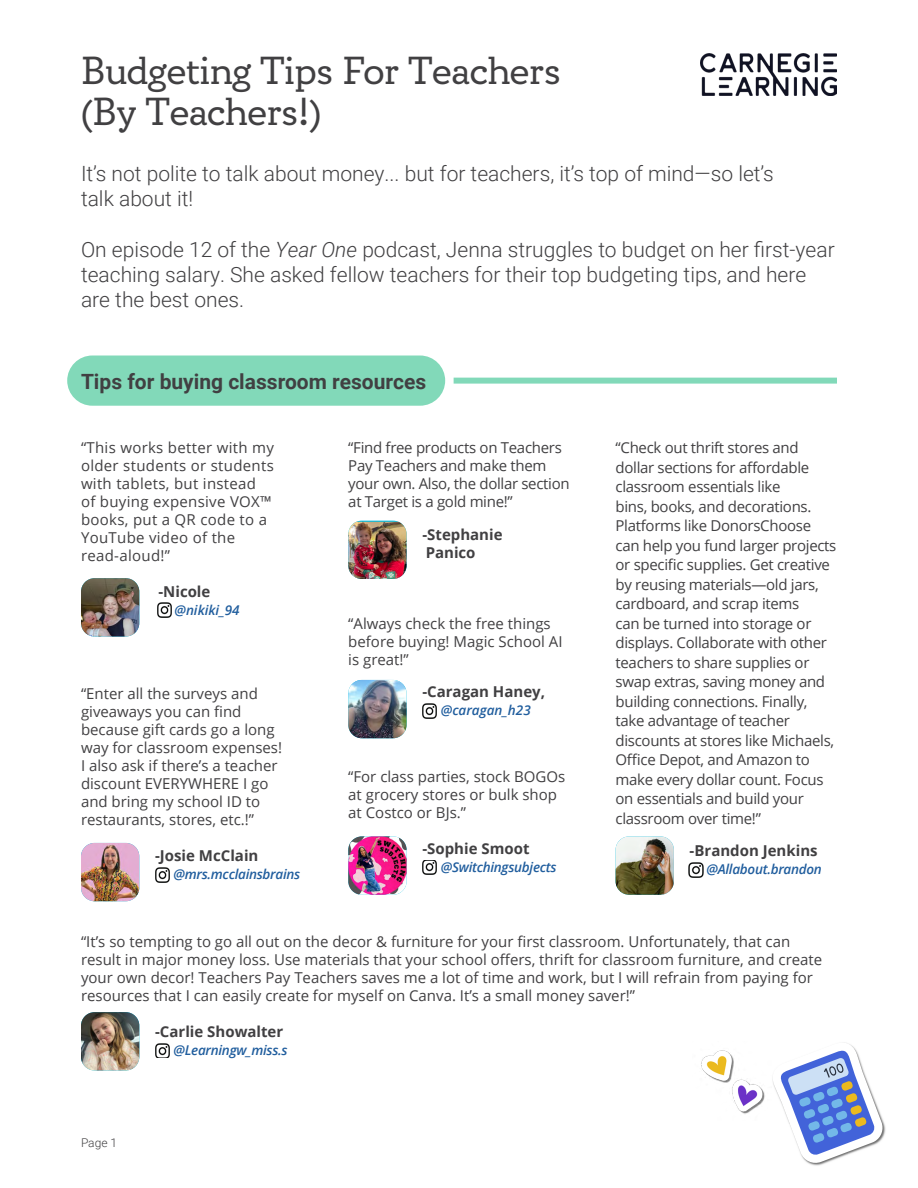
<style>
.page{position:relative;width:918px;height:1188px;background:#fff}
.page>*{position:absolute;margin:0;border:0;box-sizing:border-box;transform-origin:0 0}
.t1{font:39px/40.5px "Circe Slab A";color:#414042}
.t2{font:300 21px/25.2px "Roboto";color:#414042}
.t3{font:700 21px "Roboto";color:#414042}
.t4{font:15px/18px "Open Sans";color:#414042}
.t5{font:15px/19.5px "Open Sans";letter-spacing:-.02em;color:#414042}
.t6{font:15px/18px "Open Sans";letter-spacing:.02em;color:#414042}
.t7{font:700 15px/18px "Open Sans";color:#414042}
.t8{font:italic 600 13.5px "Open Sans";letter-spacing:-.02em;color:#215e9e}
.t9{font:italic 600 13.5px "Open Sans";color:#215e9e}
.t10{font:300 12px "Roboto";color:#414042}
.s1{font-style:italic}
</style>
<div class="page">
<div style="left:67px;top:356px;width:378px;height:50px;background:#82d9b9;border-radius:25px"></div>
<img style="left:700px;top:54px;width:137px;height:42px">
<img style="left:689px;top:863px;width:15px;height:14px">
<img style="left:155px;top:868px;width:15px;height:14px">
<img style="left:422px;top:704px;width:15px;height:14px">
<img style="left:422px;top:860px;width:15px;height:15px">
<img style="left:155px;top:1043px;width:15px;height:15px">
<img style="left:81px;top:578px;width:58px;height:59px">
<img style="left:348px;top:522px;width:59px;height:57px">
<img style="left:616px;top:836px;width:58px;height:59px">
<img style="left:81px;top:843px;width:58px;height:58px">
<img style="left:348px;top:680px;width:59px;height:58px">
<img style="left:348px;top:836px;width:59px;height:59px">
<img style="left:81px;top:1012px;width:58px;height:58px">
<svg style="left:772px;top:1042px;width:112px;height:123px"></svg>
<img style="left:701px;top:1050px;width:64px;height:64px">
<div style="left:454px;top:378px;width:383px;height:6px;background:#82d9b9"></div>
<img style="left:157px;top:603px;width:15px;height:14px">
<h1 class="t1" style="left:81px;top:52px;width:481px">Budgeting Tips For Teachers (By Teachers!)</h1>
<h2 class="t2" style="left:81px;top:160px;width:694px">It’s not polite to talk about money... but for teachers, it’s top of mind—so let’s talk about it!</h2>
<h2 class="t2" style="left:81px;top:236px;width:755px">On episode 12 of the <span class="s1">Year One</span> podcast, Jenna struggles to budget on her first-year teaching salary. She asked fellow teachers for their top budgeting tips, and here are the best ones.</h2>
<h2 class="t3" style="left:81px;top:367px;width:347px">Tips for buying classroom resources</h2>
<p class="t6" style="left:81px;top:439px;width:194px">“This works better with my older students or students with tablets, but instead of buying expensive VOX™ books, put a QR code to a<br>YouTube video of the read-aloud!”</p>
<p class="t7" style="left:158px;top:583px;width:54px">-Nicole</p>
<p class="t9" style="left:175px;top:601px;width:67px">@nikiki_94</p>
<p class="t4" style="left:81px;top:685px;width:203px">“Enter all the surveys and giveaways you can find because gift cards go a long way for classroom expenses!<br>I also ask if there’s a teacher discount EVERYWHERE I go and bring my school ID to restaurants, stores, etc.!”</p>
<p class="t7" style="left:155px;top:847px;width:105px">-Josie McClain</p>
<p class="t8" style="left:174px;top:865px;width:128px">@mrs.mcclainsbrains</p>
<p class="t5" style="left:348px;top:439px;width:223px;line-height:18px">“Find free products on Teachers<br>Pay Teachers and make them your own. Also, the dollar section at Target is a gold mine!”</p>
<p class="t7" style="left:422px;top:525px;width:82px">-Stephanie<br>Panico</p>
<p class="t4" style="left:348px;top:614px;width:216px">“Always check the free things before buying! Magic School AI is great!”</p>
<p class="t7" style="left:422px;top:682px;width:124px">-Caragan Haney,</p>
<p class="t9" style="left:441px;top:701px;width:91px">@caragan_h23</p>
<p class="t4" style="left:348px;top:767px;width:219px">“For class parties, stock BOGOs at grocery stores or bulk shop at Costco or BJs.”</p>
<p class="t7" style="left:422px;top:839px;width:109px">-Sophie Smoot</p>
<p class="t8" style="left:441px;top:858px;width:117px">@Switchingsubjects</p>
<p class="t5" style="left:616px;top:438px;width:222px">“Check out thrift stores and dollar sections for affordable classroom essentials like<br>bins, books, and decorations.<br>Platforms like DonorsChoose can help you fund larger projects or specific supplies. Get creative by reusing materials—old jars, cardboard, and scrap items<br>can be turned into storage or displays. Collaborate with other teachers to share supplies or swap extras, saving money and building connections. Finally, take advantage of teacher discounts at stores like Michaels,<br>Office Depot, and Amazon to make every dollar count. Focus on essentials and build your classroom over time!”</p>
<p class="t7" style="left:690px;top:841px;width:130px">-Brandon Jenkins</p>
<p class="t8" style="left:707px;top:860px;width:117px">@Allabout.brandon</p>
<p class="t4" style="left:81px;top:932px;width:743px">“It’s so tempting to go all out on the decor &amp; furniture for your first classroom. Unfortunately, that can result in major money loss. Use materials that your school offers, thrift for classroom furniture, and create your own decor! Teachers Pay Teachers saves me a lot of time and work, but I will refrain from paying for resources that I can easily create for myself on Canva. It’s a small money saver!”</p>
<p class="t7" style="left:155px;top:1022px;width:130px">-Carlie Showalter</p>
<p class="t8" style="left:174px;top:1041px;width:116px">@Learningw_miss.s</p>
<p class="t10" style="left:81px;top:1134px;width:38px">Page 1</p>
</div>
